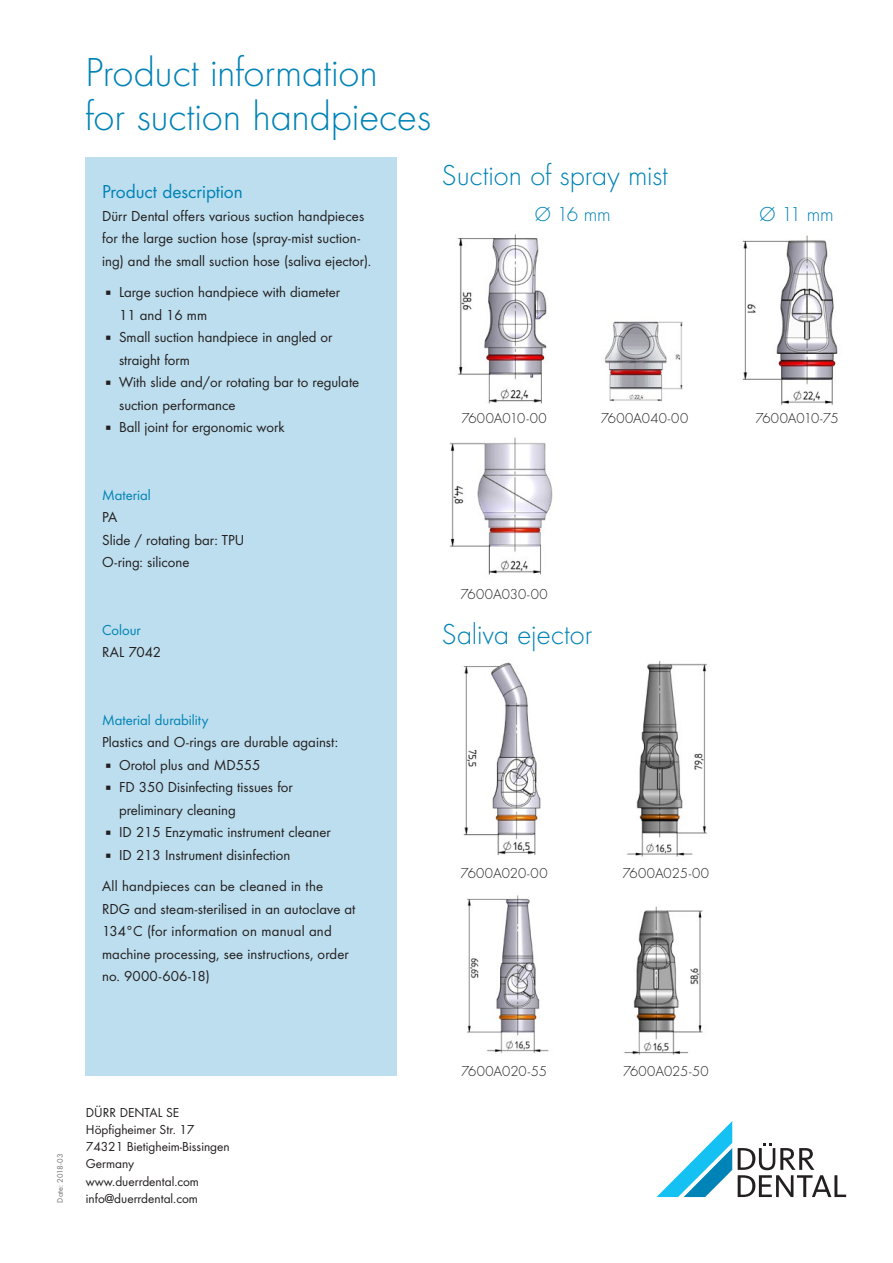
<style>
.page{position:relative;width:893px;height:1263px;background:#fff}
.page>*{position:absolute;margin:0;border:0;box-sizing:border-box;transform-origin:0 0}
.t1{font:300 42px/45px "Futura";letter-spacing:-.01em;color:#0083b6}
.t2{font:300 30px "Futura";letter-spacing:-.01em;color:#0083b6}
.t3{font:300 21px "Futura";letter-spacing:-.04em;color:#0083b6}
.t4{font:19.5px "Futura Boo";letter-spacing:-.005em;color:#0083b6}
.t5{font:15px/22.5px "Futura Boo";color:#231f20}
.t6{font:300 15px "Futura";letter-spacing:-.005em;color:#231f20}
.t7{font:15px "Futura Boo";color:#0083b6}
.t8{font:300 15px "Futura";letter-spacing:-.025em;color:#231f20}
.t9{font:13.5px/17.1px "Futura Boo";color:#231f20}
.t10{font:8.25px "Futura Boo";letter-spacing:.015em;color:#6c6d70}
</style>
<div class="page">
<img style="left:449px;top:437px;width:104px;height:138px">
<div style="left:85px;top:157px;width:312px;height:919px;background:#bcdeee"></div>
<svg style="left:656px;top:1121px;width:76px;height:76px"></svg>
<svg style="left:738px;top:1143px;width:108px;height:54px"></svg>
<img style="left:463px;top:662px;width:78px;height:193px">
<img style="left:467px;top:895px;width:82px;height:158px">
<img style="left:627px;top:660px;width:80px;height:197px">
<img style="left:624px;top:906px;width:79px;height:149px">
<img style="left:457px;top:234px;width:90px;height:170px">
<img style="left:604px;top:321px;width:79px;height:81px">
<img style="left:742px;top:235px;width:96px;height:170px">
<h1 class="t1" style="left:85px;top:48px;width:347px">Product information<br>for suction handpieces</h1>
<h3 class="t4" style="left:102px;top:178px;width:142px">Product description</h3>
<p class="t5" style="left:102px;top:203px;width:271px">Dürr Dental offers various suction handpieces for the large suction hose (spray-mist suction&shy;ing) and the small suction hose (saliva ejector).</p>
<p class="t5" style="left:119px;top:280px;width:223px;text-indent:-17px">▪ Large suction handpiece with diameter<br>11 and 16 mm</p>
<p class="t5" style="left:119px;top:325px;width:215px;text-indent:-17px">▪ Small suction handpiece in angled or straight form</p>
<p class="t5" style="left:119px;top:370px;width:242px;text-indent:-17px">▪ With slide and/or rotating bar to regulate suction performance</p>
<p class="t5" style="left:102px;top:415px;width:184px">▪ Ball joint for ergonomic work</p>
<h2 class="t2" style="left:441px;top:155px;width:228px">Suction of spray mist</h2>
<h3 class="t3" style="left:534px;top:200px;width:78px">Ø 16 mm</h3>
<h3 class="t3" style="left:759px;top:200px;width:76px">Ø 11 mm</h3>
<p class="t6" style="left:461px;top:408px;width:87px">7600A010-00</p>
<p class="t6" style="left:601px;top:408px;width:89px">7600A040-00</p>
<p class="t8" style="left:755px;top:408px;width:85px">7600A010-75</p>
<p class="t7" style="left:102px;top:484px;width:50px">Material</p>
<p class="t5" style="left:102px;top:505px;width:144px">PA<br>Slide / rotating bar: TPU<br>O-ring: silicone</p>
<p class="t7" style="left:102px;top:619px;width:40px">Colour</p>
<p class="t5" style="left:102px;top:640px;width:60px">RAL 7042</p>
<p class="t6" style="left:461px;top:584px;width:89px">7600A030-00</p>
<h2 class="t2" style="left:441px;top:614px;width:152px">Saliva ejector</h2>
<p class="t7" style="left:102px;top:709px;width:108px">Material durability</p>
<p class="t5" style="left:102px;top:730px;width:237px">Plastics and O-rings are durable against:</p>
<p class="t5" style="left:102px;top:752px;width:160px">▪ Orotol plus and MD555</p>
<p class="t5" style="left:119px;top:775px;width:175px;text-indent:-17px">▪ FD 350 Disinfecting tissues for preliminary cleaning</p>
<p class="t5" style="left:102px;top:820px;width:230px">▪ ID 215 Enzymatic instrument cleaner</p>
<p class="t5" style="left:102px;top:838px;width:223px;line-height:31.5px">▪ ID 213 Instrument disinfection<br>All handpieces can be cleaned in the</p>
<p class="t5" style="left:102px;top:896px;width:255px">RDG and steam-sterilised in an autoclave at 134°C (for information on manual and machine processing, see instructions, order no. 9000-606-18)</p>
<p class="t6" style="left:461px;top:863px;width:88px">7600A020-00</p>
<p class="t6" style="left:622px;top:863px;width:88px">7600A025-00</p>
<p class="t10" style="left:54px;top:1202px;width:51px;rotate:-90deg">Date: 2018-03</p>
<p class="t9" style="left:86px;top:1103px;width:145px">DÜRR DENTAL SE<br>Höpfigheimer Str. 17<br>74321 Bietigheim-Bissingen<br>Germany www.duerrdental.com info@duerrdental.com</p>
<p class="t6" style="left:461px;top:1061px;width:87px">7600A020-55</p>
<p class="t6" style="left:623px;top:1061px;width:87px">7600A025-50</p>
</div>
